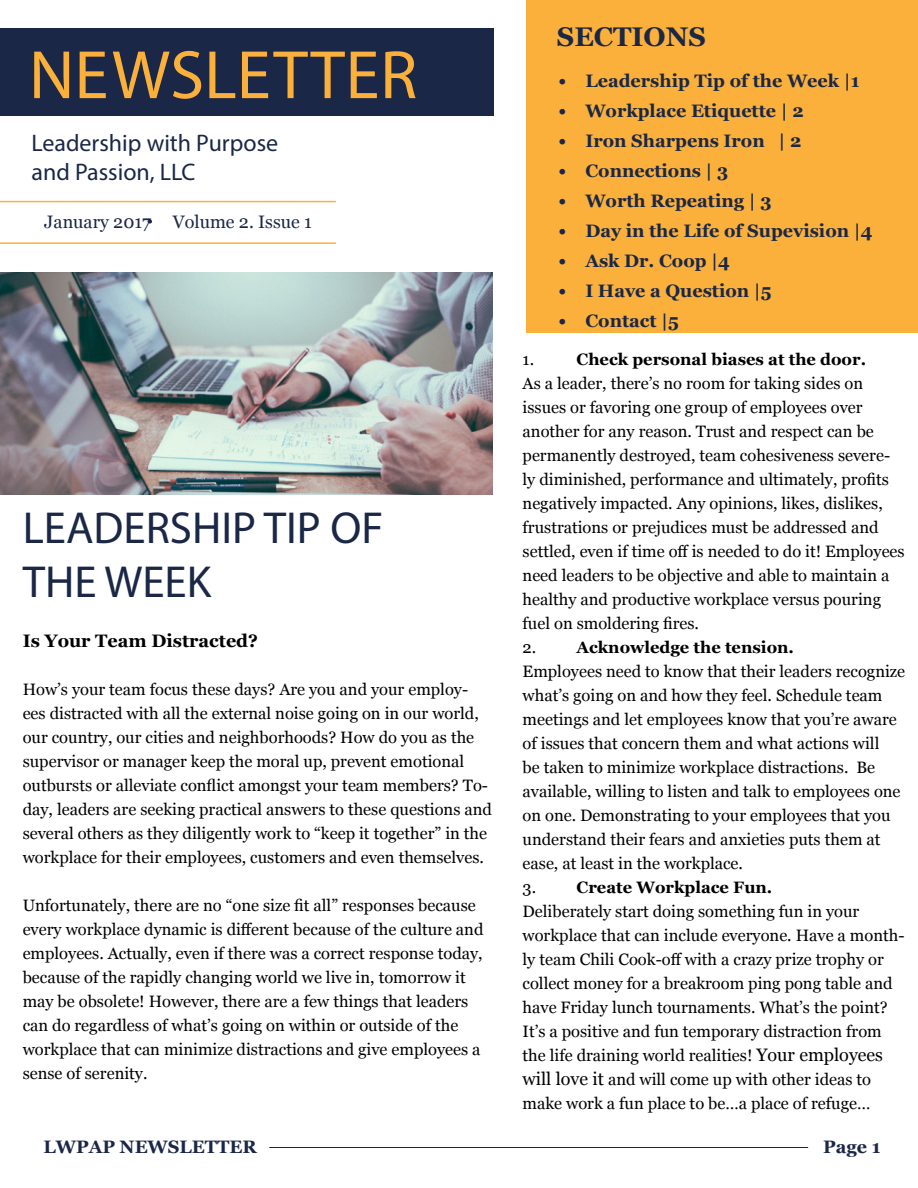
<style>
.page{position:relative;width:918px;height:1188px;background:#fff}
.page>*{position:absolute;margin:0;border:0;box-sizing:border-box;transform-origin:0 0}
.t1{font:69px "Myriad Pro";letter-spacing:.01em;color:#fbb03b}
.t2{font:45px/54px "Myriad Pro";color:#1a2746}
.t3{font:700 27px "Georgia";color:#1a2746}
.t4{font:24px "Myriad Pro";color:#1a2746}
.t5{font:700 18px "Georgia";color:#1a2746}
.t6{font:18px "Georgia";color:#1a2746}
.t7{font:700 18px "Georgia";color:#000}
.t8{font:16.5px/24px "Georgia";color:#000}
.s1{font-weight:700}
.s2{font-size:18px}
</style>
<div class="page">
<div style="left:526px;top:0;width:392px;height:333px;background:#fbb03b"></div>
<div style="left:0;top:28px;width:494px;height:87px;background:#1a2746"></div>
<img style="left:0;top:273px;width:492px;height:222px">
<hr style="left:0;top:242px;width:336px;height:2px;background:#fbb03b">
<hr style="left:0;top:201px;width:336px;height:1px;background:#fbb03b">
<svg style="left:148px;top:219px;width:4px;height:5px"></svg>
<hr style="left:269px;top:1147px;width:539px;height:1px;background:#1a2746">
<p class="t1" style="left:29px;top:32px;width:390px">NEWSLETTER</p>
<p class="t4" style="left:32px;top:128px;width:248px">Leadership with Purpose</p>
<p class="t4" style="left:32px;top:157px;width:166px">and Passion, LLC</p>
<p class="t6" style="left:44px;top:211px;width:269px">January 2017 Volume 2. Issue 1</p>
<p class="t2" style="left:23px;top:500px;width:362px">LEADERSHIP TIP OF<br>THE WEEK</p>
<p class="t7" style="left:23px;top:629px;width:237px">Is Your Team Distracted?</p>
<p class="t8" style="left:23px;top:678px;width:471px">How’s your team focus these days? Are you and your employ&shy;ees distracted with all the external noise going on in our world, our country, our cities and neighborhoods? How do you as the supervisor or manager keep the moral up, prevent emotional outbursts or alleviate conflict amongst your team members? To&shy;day, leaders are seeking practical answers to these questions and several others as they diligently work to “keep it together” in the workplace for their employees, customers and even themselves.</p>
<p class="t8" style="left:23px;top:894px;width:462px">Unfortunately, there are no “one size fit all” responses because every workplace dynamic is different because of the culture and employees. Actually, even if there was a correct response today, because of the rapidly changing world we live in, tomorrow it may be obsolete! However, there are a few things that leaders can do regardless of what’s going on within or outside of the workplace that can minimize distractions and give employees a sense of serenity.</p>
<p class="t3" style="left:557px;top:19px;width:151px">SECTIONS</p>
<p class="t5" style="left:558px;top:69px;width:303px">• Leadership Tip of the Week |1</p>
<p class="t5" style="left:558px;top:99px;width:247px">• Workplace Etiquette | 2</p>
<p class="t5" style="left:558px;top:129px;width:244px">• Iron Sharpens Iron | 2</p>
<p class="t5" style="left:558px;top:159px;width:172px">• Connections | 3</p>
<p class="t5" style="left:558px;top:189px;width:215px">• Worth Repeating | 3</p>
<p class="t5" style="left:558px;top:219px;width:316px">• Day in the Life of Supevision |4</p>
<p class="t5" style="left:558px;top:249px;width:173px">• Ask Dr. Coop |4</p>
<p class="t5" style="left:558px;top:279px;width:215px">• I Have a Question |5</p>
<p class="t5" style="left:558px;top:309px;width:122px">• Contact |5</p>
<p class="t8" style="left:523px;top:347px;width:384px;text-indent:54px"><span class="s1">Check personal biases at the door.<br></span>As a leader, there’s no room for taking sides on issues or favoring one group of employees over another for any reason. Trust and respect can be permanently destroyed, team cohesiveness severe&shy;ly diminished, performance and ultimately, profits negatively impacted. Any opinions, likes, dislikes, frustrations or prejudices must be addressed and settled, even if time off is needed to do it! Employees need leaders to be objective and able to maintain a healthy and productive workplace versus pouring fuel on smoldering fires.</p>
<p class="t8" style="left:523px;top:635px;width:15px">2.</p>
<p class="t8" style="left:523px;top:347px;width:13px">1.</p>
<p class="t8" style="left:523px;top:635px;width:384px;text-indent:54px"><span class="s1">Acknowledge the tension.<br></span>Employees need to know that their leaders recognize what’s going on and how they feel. Schedule team meetings and let employees know that you’re aware of issues that concern them and what actions will<br>be taken to minimize workplace distractions. Be available, willing to listen and talk to employees one on one. Demonstrating to your employees that you understand their fears and anxieties puts them at ease, at least in the workplace.</p>
<p class="t8" style="left:523px;top:875px;width:15px">3.</p>
<p class="t8" style="left:523px;top:875px;width:384px;text-indent:54px"><span class="s1">Create Workplace Fun.<br></span>Deliberately start doing something fun in your workplace that can include everyone. Have a month&shy;ly team Chili Cook-off with a crazy prize trophy or collect money for a breakroom ping pong table and have Friday lunch tournaments. What’s the point?<br>It’s a positive and fun temporary distraction from the life draining world realities! <span class="s2">Your employees will love it</span> and will come up with other ideas to make work a fun place to be…a place of refuge…</p>
<p class="t5" style="left:44px;top:1136px;width:215px">LWPAP NEWSLETTER</p>
<p class="t5" style="left:823px;top:1135px;width:59px">Page 1</p>
</div>
